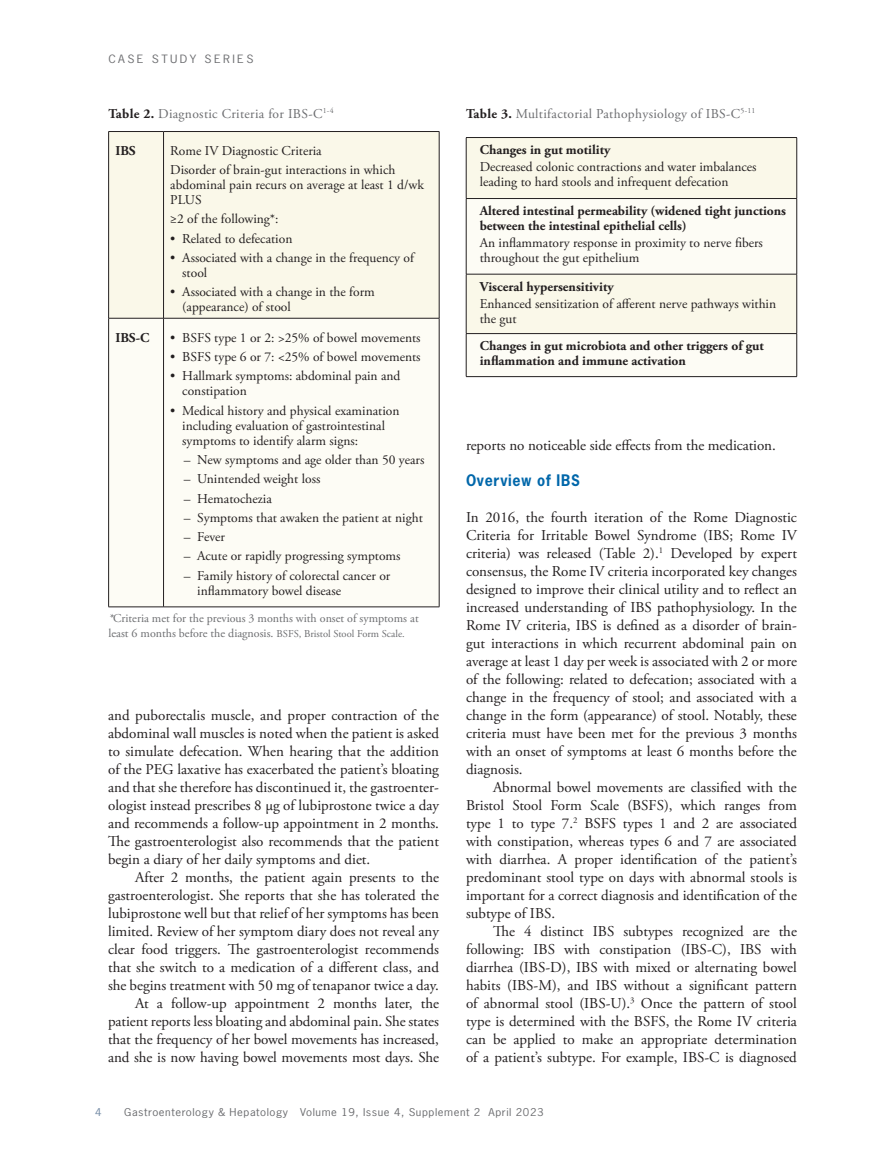
<style>
.page{position:relative;width:878px;height:1175px;background:#fff}
.page>*{position:absolute;margin:0;border:0;box-sizing:border-box;transform-origin:0 0}
.t1{font:15px/18px "Adobe Garamond Pro";color:#231f20;text-align:justify}
.t2{font:700 15px "News Gothic Std";letter-spacing:.05em;color:#0067aa;scale:.95 1}
.t3{font:13.5px/15px "Adobe Garamond Pro";color:#231f20}
.t4{font:700 13.5px/15px "Adobe Garamond Pro";color:#231f20}
.t5{font:13.5px "Adobe Garamond Pro";letter-spacing:.025em;color:#6c6d70}
.t6{font:12px/15px "Adobe Garamond Pro";color:#6c6d70}
.t7{font:10.8px "News Gothic Std";letter-spacing:.2em;color:#6c6d70;scale:1.11 1}
.t8{font:10.2px "News Gothic Std";letter-spacing:.05em;color:#6c6d70;scale:1.11 1}
.t9{font:10.2px "News Gothic Std";color:#748ba5;scale:1.11 1}
.s1{font-weight:700;color:#231f20}
.s2{font-style:italic}
.s3{font-size:10.5px}
</style>
<div class="page">
<div style="left:109px;top:132px;width:330px;height:186px;background:#faf8e9"></div>
<div style="left:109px;top:319px;width:330px;height:287px;background:#fdfcf5"></div>
<hr style="left:108px;top:131px;width:55px;height:1px;background:#231f20">
<hr style="left:108px;top:132px;width:1px;height:186px;background:#231f20">
<hr style="left:163px;top:131px;width:276px;height:1px;background:#231f20">
<hr style="left:163px;top:132px;width:1px;height:186px;background:#231f20">
<hr style="left:439px;top:132px;width:1px;height:186px;background:#231f20">
<hr style="left:108px;top:318px;width:55px;height:1px;background:#231f20">
<hr style="left:108px;top:318px;width:1px;height:288px;background:#231f20">
<hr style="left:163px;top:318px;width:276px;height:1px;background:#231f20">
<hr style="left:163px;top:318px;width:1px;height:288px;background:#231f20">
<hr style="left:439px;top:318px;width:1px;height:288px;background:#231f20">
<hr style="left:108px;top:606px;width:55px;height:1px;background:#231f20">
<hr style="left:163px;top:606px;width:276px;height:1px;background:#231f20">
<div style="left:467px;top:138px;width:329px;height:60px;background:#faf8e9"></div>
<svg style="left:467px;top:199px;width:329px;height:136px;fill:#fdfcf5"></svg>
<hr style="left:466px;top:137px;width:330px;height:1px;background:#231f20">
<hr style="left:466px;top:138px;width:1px;height:60px;background:#231f20">
<hr style="left:796px;top:138px;width:1px;height:60px;background:#231f20">
<hr style="left:466px;top:198px;width:330px;height:1px;background:#231f20">
<hr style="left:466px;top:199px;width:1px;height:75px;background:#231f20">
<hr style="left:796px;top:199px;width:1px;height:75px;background:#231f20">
<hr style="left:466px;top:274px;width:330px;height:1px;background:#231f20">
<hr style="left:466px;top:274px;width:1px;height:59px;background:#231f20">
<hr style="left:796px;top:274px;width:1px;height:59px;background:#231f20">
<hr style="left:466px;top:333px;width:330px;height:1px;background:#231f20">
<hr style="left:466px;top:334px;width:1px;height:42px;background:#231f20">
<hr style="left:796px;top:334px;width:1px;height:42px;background:#231f20">
<hr style="left:466px;top:376px;width:330px;height:1px;background:#231f20">
<p class="t7" style="left:108px;top:52px;width:132px">CASE STUDY SERIES</p>
<p class="t5" style="left:108px;top:105px;width:227px"><span class="s1">Table 2.</span> Diagnostic Criteria for IBS-C<sup>1-4</sup></p>
<p class="t4" style="left:115px;top:143px;width:22px">IBS</p>
<p class="t3" style="left:170px;top:141px;width:226px;line-height:19.4px">Rome IV Diagnostic Criteria<br>Disorder of brain-gut interactions in which</p>
<p class="t3" style="left:170px;top:178px;width:255px">abdominal pain recurs on average at least 1 d/wk<br>PLUS</p>
<p class="t3" style="left:170px;top:212px;width:110px">≥2 of the following*:</p>
<p class="t3" style="left:170px;top:231px;width:124px">• Related to defecation</p>
<p class="t3" style="left:182px;top:251px;width:233px;text-indent:-12px">• Associated with a change in the frequency of stool</p>
<p class="t3" style="left:182px;top:285px;width:194px;text-indent:-12px">• Associated with a change in the form (appearance) of stool</p>
<p class="t4" style="left:115px;top:330px;width:36px">IBS-C</p>
<p class="t3" style="left:170px;top:330px;width:252px">• BSFS type 1 or 2: &gt;25% of bowel movements</p>
<p class="t3" style="left:170px;top:349px;width:252px">• BSFS type 6 or 7: &lt;25% of bowel movements</p>
<p class="t3" style="left:182px;top:369px;width:220px;text-indent:-12px">• Hallmark symptoms: abdominal pain and constipation</p>
<p class="t3" style="left:182px;top:403px;width:219px;text-indent:-12px">• Medical history and physical examination including evaluation of gastrointestinal symptoms to identify alarm signs:</p>
<p class="t3" style="left:184px;top:452px;width:242px">– New symptoms and age older than 50 years</p>
<p class="t3" style="left:184px;top:472px;width:138px">– Unintended weight loss</p>
<p class="t3" style="left:184px;top:491px;width:90px">– Hematochezia</p>
<p class="t3" style="left:184px;top:510px;width:240px">– Symptoms that awaken the patient at night</p>
<p class="t3" style="left:184px;top:530px;width:43px">– Fever</p>
<p class="t3" style="left:184px;top:549px;width:218px">– Acute or rapidly progressing symptoms</p>
<p class="t3" style="left:197px;top:568px;width:194px;text-indent:-14px">– Family history of colorectal cancer or inflammatory bowel disease</p>
<p class="t6" style="left:108px;top:611px;width:312px"><span class="s2">*</span>Criteria met for the previous 3 months with onset of symptoms at least 6 months before the diagnosis. <span class="s3">BSFS, Bristol Stool Form Scale.</span></p>
<p class="t1" style="left:108px;top:707px;width:332px">and puborectalis muscle, and proper contraction of the abdominal wall muscles is noted when the patient is asked to simulate defecation. When hearing that the addition of the PEG laxative has exacerbated the patient’s bloating and that she therefore has discontinued it, the gastroenter&shy;ologist instead prescribes 8 µg of lubiprostone twice a day and recommends a follow-up appointment in 2 months.<br>The gastroenterologist also recommends that the patient begin a diary of her daily symptoms and diet.</p>
<p class="t1" style="left:108px;top:869px;width:332px;text-align:right">After 2 months, the patient again presents to the gastroenterologist. She reports that she has tolerated the lubiprostone well but that relief of her symptoms has been limited. Review of her symptom diary does not reveal any clear food triggers. The gastroenterologist recommends that she switch to a medication of a different class, and she begins treatment with 50 mg of tenapanor twice a day.<br>At a follow-up appointment 2 months later, the patient reports less bloating and abdominal pain. She states that the frequency of her bowel movements has increased, and she is now having bowel movements most days. She</p>
<p class="t5" style="left:466px;top:105px;width:291px"><span class="s1">Table 3.</span> Multifactorial Pathophysiology of IBS-C<sup>5-11</sup></p>
<p class="t4" style="left:479px;top:142px;width:132px">Changes in gut motility</p>
<p class="t3" style="left:479px;top:160px;width:278px">Decreased colonic contractions and water imbalances leading to hard stools and infrequent defecation</p>
<p class="t4" style="left:479px;top:203px;width:308px">Altered intestinal permeability (widened tight junctions between the intestinal epithelial cells)</p>
<p class="t3" style="left:479px;top:236px;width:285px">An inflammatory response in proximity to nerve fibers throughout the gut epithelium</p>
<p class="t4" style="left:479px;top:279px;width:135px">Visceral hypersensitivity</p>
<p class="t3" style="left:479px;top:296px;width:298px">Enhanced sensitization of afferent nerve pathways within the gut</p>
<p class="t4" style="left:479px;top:338px;width:286px">Changes in gut microbiota and other triggers of gut inflammation and immune activation</p>
<p class="t1" style="left:466px;top:437px;width:311px">reports no noticeable side effects from the medication.</p>
<p class="t2" style="left:466px;top:470px;width:121px">Overview of IBS</p>
<p class="t1" style="left:466px;top:509px;width:332px">In 2016, the fourth iteration of the Rome Diagnostic Criteria for Irritable Bowel Syndrome (IBS; Rome IV criteria) was released (Table 2).<sup>1</sup> Developed by expert consensus, the Rome IV criteria incorporated key changes designed to improve their clinical utility and to reflect an increased understanding of IBS pathophysiology. In the Rome IV criteria, IBS is defined as a disorder of brain&shy;gut interactions in which recurrent abdominal pain on average at least 1 day per week is associated with 2 or more of the following: related to defecation; associated with a change in the frequency of stool; and associated with a change in the form (appearance) of stool. Notably, these criteria must have been met for the previous 3 months with an onset of symptoms at least 6 months before the diagnosis.</p>
<p class="t1" style="left:466px;top:779px;width:332px;text-indent:27px">Abnormal bowel movements are classified with the Bristol Stool Form Scale (BSFS), which ranges from type 1 to type 7.<sup>2</sup> BSFS types 1 and 2 are associated with constipation, whereas types 6 and 7 are associated with diarrhea. A proper identification of the patient’s predominant stool type on days with abnormal stools is important for a correct diagnosis and identification of the subtype of IBS.</p>
<p class="t1" style="left:466px;top:923px;width:332px;text-indent:27px">The 4 distinct IBS subtypes recognized are the following: IBS with constipation (IBS-C), IBS with diarrhea (IBS-D), IBS with mixed or alternating bowel habits (IBS-M), and IBS without a significant pattern of abnormal stool (IBS-U).<sup>3</sup> Once the pattern of stool type is determined with the BSFS, the Rome IV criteria can be applied to make an appropriate determination of a patient’s subtype. For example, IBS-C is diagnosed</p>
<p class="t9" style="left:95px;top:1105px;width:7px">4</p>
<p class="t8" style="left:124px;top:1105px;width:379px">Gastroenterology &amp; Hepatology Volume 19, Issue 4, Supplement 2 April 2023</p>
</div>
